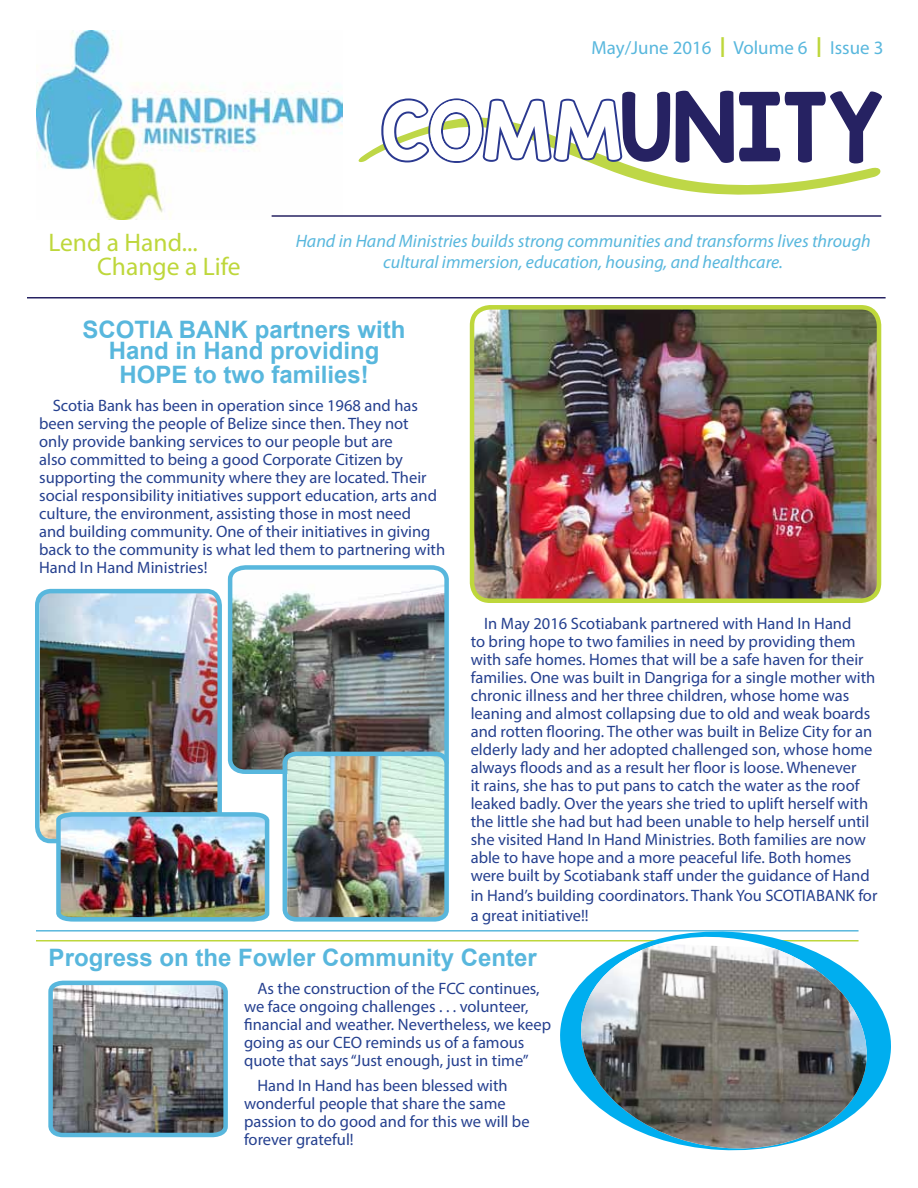
<style>
.page{position:relative;width:918px;height:1188px;background:#fff}
.page>*{position:absolute;margin:0;border:0;box-sizing:border-box;transform-origin:0 0}
.t1{font:25.5px/24px "Myriad Pro";color:#bed73b}
.t2{font:700 24px/21px "Arial";color:#58b7dd;text-align:center}
.t3{font:18.9px "Myriad Pro";color:#58b7dd}
.t4{font:italic 18px/21.6px "Myriad Pro";color:#58b7dd;text-align:center}
.t5{font:16.5px/18px "Myriad Pro";color:#25408f}
.s1{font-size:27.9px;color:#bed73b}
</style>
<div class="page">
<img style="left:36px;top:31px;width:307px;height:189px">
<svg style="left:358px;top:112px;width:523px;height:83px"></svg>
<svg style="left:676px;top:91px;width:206px;height:73px"></svg>
<svg style="left:381px;top:92px;width:289px;height:71px"></svg>
<hr style="left:272px;top:215px;width:609px;height:2px;background:#262262">
<hr style="left:27px;top:297px;width:859px;height:1px;background:#262262">
<hr style="left:36px;top:930px;width:823px;height:2px;background:#58b7dd">
<hr style="left:36px;top:940px;width:823px;height:2px;background:#bed73b">
<img style="left:475px;top:310px;width:404px;height:288px">
<div style="left:470px;top:305px;width:411px;height:298px;border:4px solid #bed73b;border-radius:18px"></div>
<img style="left:40px;top:594px;width:177px;height:244px">
<div style="left:35px;top:589px;width:187px;height:254px;border:4px solid #58b7dd;border-radius:14px"></div>
<img style="left:54px;top:810px;width:216px;height:112px">
<img style="left:227px;top:565px;width:222px;height:209px">
<img style="left:280px;top:749px;width:169px;height:173px">
<svg style="left:557px;top:931px;width:334px;height:161px"></svg>
<svg style="left:573px;top:930px;width:302px;height:164px"></svg>
<img style="left:573px;top:944px;width:301px;height:207px">
<svg style="left:48px;top:980px;width:180px;height:158px;background:#7d878d"></svg>
<p class="t3" style="left:592px;top:36px;width:293px">May/June 2016 <span class="s1">l</span> Volume 6 <span class="s1">l</span> Issue 3</p>
<h1 class="t1" style="left:97px;top:230px;width:145px;text-indent:-49px">Lend a Hand...<br>Change a Life</h1>
<p class="t4" style="left:296px;top:230px;width:577px">Hand in Hand Ministries builds strong communities and transforms lives through cultural immersion, education, housing, and healthcare.</p>
<h2 class="t2" style="left:82px;top:319px;width:325px">SCOTIA BANK partners with<br>Hand in Hand providing</h2>
<h2 class="t2" style="left:119px;top:364px;width:251px">HOPE to two families!</h2>
<p class="t5" style="left:39px;top:396px;width:408px;text-indent:13px">Scotia Bank has been in operation since 1968 and has been serving the people of Belize since then. They not<br>only provide banking services to our people but are<br>also committed to being a good Corporate Citizen by supporting the community where they are located. Their social responsibility initiatives support education, arts and culture, the environment, assisting those in most need<br>and building community. One of their initiatives in giving back to the community is what led them to partnering with Hand In Hand Ministries!</p>
<p class="t5" style="left:471px;top:614px;width:406px;text-indent:13px">In May 2016 Scotiabank partnered with Hand In Hand<br>to bring hope to two families in need by providing them with safe homes. Homes that will be a safe haven for their families. One was built in Dangriga for a single mother with chronic illness and her three children, whose home was leaning and almost collapsing due to old and weak boards and rotten flooring. The other was built in Belize City for an elderly lady and her adopted challenged son, whose home always floods and as a result her floor is loose. Whenever<br>it rains, she has to put pans to catch the water as the roof leaked badly. Over the years she tried to uplift herself with the little she had but had been unable to help herself until she visited Hand In Hand Ministries. Both families are now able to have hope and a more peaceful life. Both homes were built by Scotiabank staff under the guidance of Hand</p>
<p class="t5" style="left:471px;top:885px;width:408px;line-height:19.8px">in Hand’s building coordinators. Thank You SCOTIABANK for a great initiative!!</p>
<h2 class="t2" style="left:49px;top:948px;width:490px">Progress on the Fowler Community Center</h2>
<p class="t5" style="left:244px;top:979px;width:309px;text-indent:13px">As the construction of the FCC continues, we face ongoing challenges . . . volunteer, financial and weather. Nevertheless, we keep going as our CEO reminds us of a famous quote that says “Just enough, just in time”</p>
<p class="t5" style="left:244px;top:1077px;width:287px;text-indent:13px">Hand In Hand has been blessed with wonderful people that share the same passion to do good and for this we will be forever grateful!</p>
</div>
